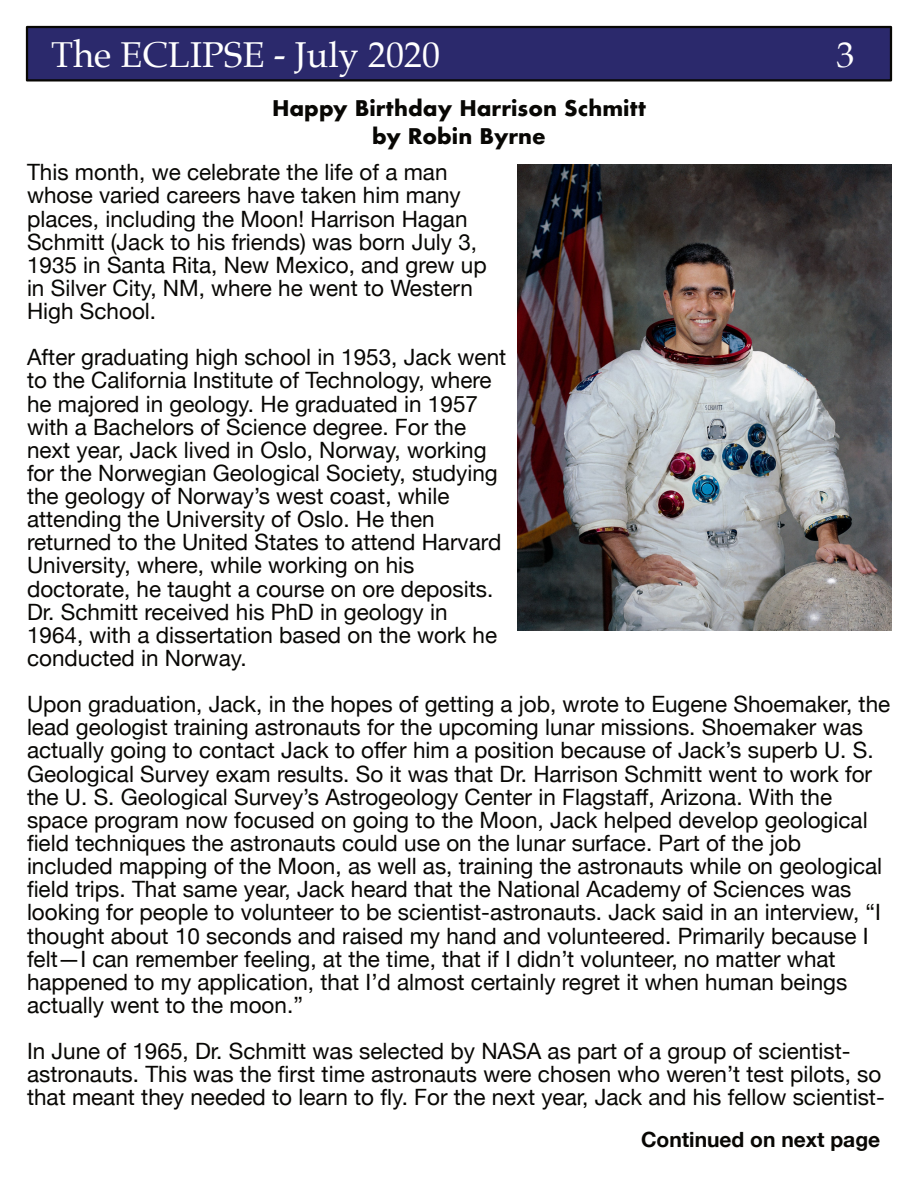
<style>
.page{position:relative;width:918px;height:1188px;background:#fff}
.page>*{position:absolute;margin:0;border:0;box-sizing:border-box;transform-origin:0 0}
.t1{font:36px "Palatino";color:#fff}
.t2{font:22.5px/23.1px "Helvetica Neue";color:#080704}
.t3{font:700 21px/27.9px "Futura";color:#080704;text-align:center}
.t4{font:700 21px "Helvetica Neue";color:#080704}
</style>
<div class="page">
<div style="left:26px;top:26px;width:866px;height:56px;background:#2b296c;border:2px solid #080704"></div>
<img style="left:518px;top:164px;width:373px;height:467px">
<h1 class="t1" style="left:51px;top:37px;width:390px">The ECLIPSE - July 2020</h1>
<h1 class="t1" style="left:837px;top:37px;width:19px">3</h1>
<p class="t3" style="left:272px;top:97px;width:375px">Happy Birthday Harrison Schmitt by Robin Byrne</p>
<p class="t2" style="left:27px;top:160px;width:461px">This month, we celebrate the life of a man whose varied careers have taken him many places, including the Moon! Harrison Hagan Schmitt (Jack to his friends) was born July 3, 1935 in Santa Rita, New Mexico, and grew up in Silver City, NM, where he went to Western High School.</p>
<p class="t2" style="left:27px;top:345px;width:481px">After graduating high school in 1953, Jack went to the California Institute of Technology, where he majored in geology. He graduated in 1957 with a Bachelors of Science degree. For the next year, Jack lived in Oslo, Norway, working for the Norwegian Geological Society, studying the geology of Norway’s west coast, while attending the University of Oslo. He then returned to the United States to attend Harvard University, where, while working on his doctorate, he taught a course on ore deposits.<br>Dr. Schmitt received his PhD in geology in 1964, with a dissertation based on the work he conducted in Norway.</p>
<p class="t2" style="left:27px;top:692px;width:865px">Upon graduation, Jack, in the hopes of getting a job, wrote to Eugene Shoemaker, the lead geologist training astronauts for the upcoming lunar missions. Shoemaker was actually going to contact Jack to offer him a position because of Jack’s superb U. S.<br>Geological Survey exam results. So it was that Dr. Harrison Schmitt went to work for the U. S. Geological Survey’s Astrogeology Center in Flagstaff, Arizona. With the space program now focused on going to the Moon, Jack helped develop geological field techniques the astronauts could use on the lunar surface. Part of the job included mapping of the Moon, as well as, training the astronauts while on geological field trips. That same year, Jack heard that the National Academy of Sciences was looking for people to volunteer to be scientist-astronauts. Jack said in an interview, “I thought about 10 seconds and raised my hand and volunteered. Primarily because I felt—I can remember feeling, at the time, that if I didn’t volunteer, no matter what happened to my application, that I’d almost certainly regret it when human beings actually went to the moon.”</p>
<p class="t2" style="left:27px;top:1039px;width:859px">In June of 1965, Dr. Schmitt was selected by NASA as part of a group of scientist&shy;astronauts. This was the first time astronauts were chosen who weren’t test pilots, so that meant they needed to learn to fly. For the next year, Jack and his fellow scientist-</p>
<p class="t4" style="left:641px;top:1127px;width:241px">Continued on next page</p>
</div>
